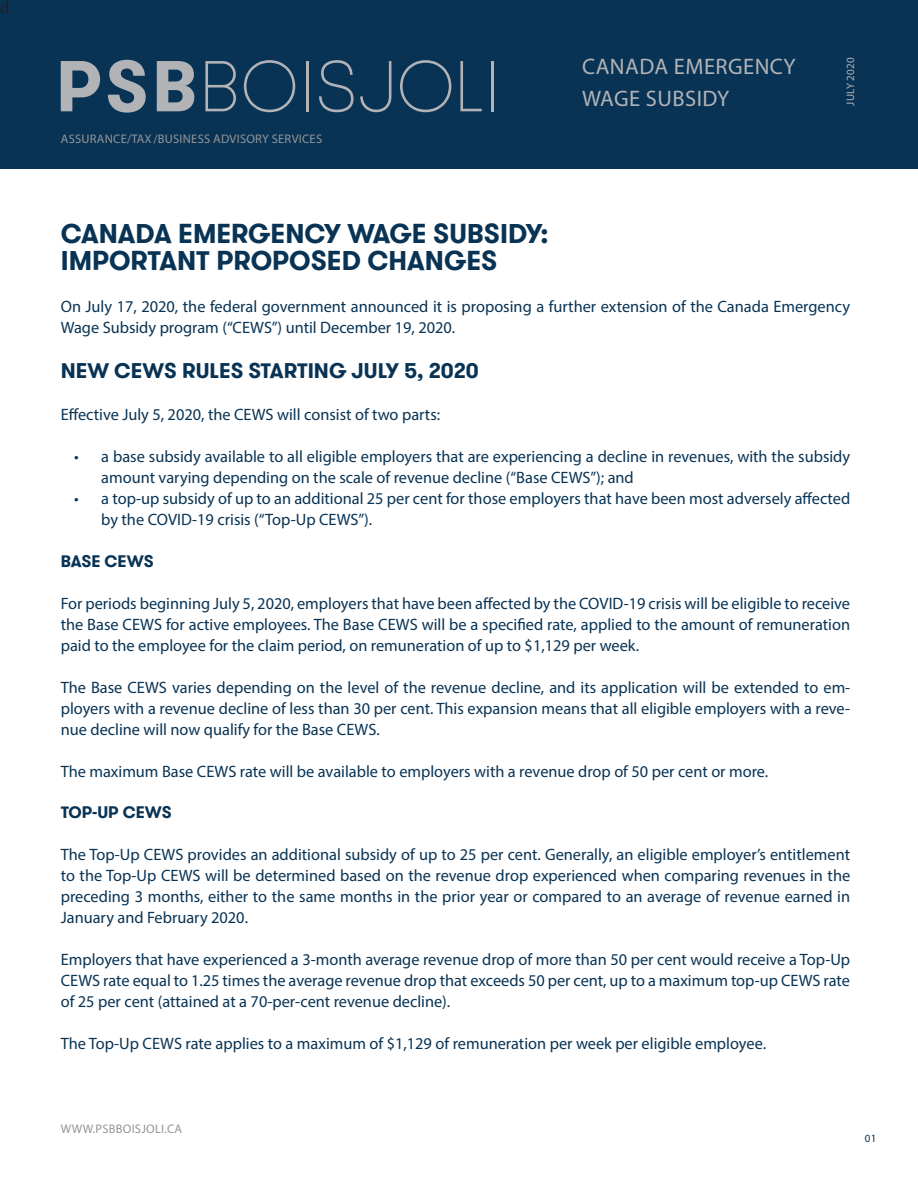
<style>
.page{position:relative;width:918px;height:1188px;background:#fff}
.page>*{position:absolute;margin:0;border:0;box-sizing:border-box;transform-origin:0 0}
.t1{font:700 27px/27px "GT Walsheim";color:#093354}
.t2{font:22.5px "Myriad Pro";letter-spacing:.02em;color:#b2b3b7}
.t3{font:700 21px "GT Walsheim";color:#093354}
.t4{font:18px "Minion Pro";color:#231f20}
.t5{font:16.5px/21px "Myriad Pro";color:#093354;text-align:justify}
.t6{font:700 16.5px "GT Walsheim";color:#093354}
.t7{font:12.45px "Myriad Pro";letter-spacing:.02em;color:#939598}
.t8{font:11.1px "Myriad Pro";letter-spacing:.02em;color:#b2b3b7}
.t9{font:11.1px "Myriad Pro";color:#093354}
</style>
<div class="page">
<div style="left:0;top:0;width:918px;height:168px;background:#093354"></div>
<svg style="left:61px;top:61px;width:39px;height:50px"></svg>
<svg style="left:108px;top:60px;width:38px;height:53px"></svg>
<svg style="left:157px;top:61px;width:37px;height:50px"></svg>
<svg style="left:205px;top:61px;width:31px;height:50px"></svg>
<svg style="left:244px;top:60px;width:51px;height:52px"></svg>
<hr style="left:306px;top:61px;width:2px;height:50px;background:#b2b3b7">
<svg style="left:319px;top:60px;width:35px;height:52px"></svg>
<svg style="left:360px;top:61px;width:31px;height:51px"></svg>
<svg style="left:400px;top:60px;width:51px;height:52px"></svg>
<svg style="left:460px;top:61px;width:22px;height:50px"></svg>
<hr style="left:491px;top:61px;width:3px;height:50px;background:#b2b3b7">
<p class="t4" style="left:0;top:-5px;width:11px">d</p>
<p class="t7" style="left:61px;top:132px;width:263px">ASSURANCE/TAX/BUSINESS ADVISORY SERVICES</p>
<p class="t2" style="left:582px;top:53px;width:215px">CANADA EMERGENCY</p>
<p class="t2" style="left:582px;top:85px;width:149px">WAGE SUBSIDY</p>
<p class="t8" style="left:843px;top:106px;width:50px;rotate:-90deg">JULY 2020</p>
<p class="t1" style="left:61px;top:221px;width:489px">CANADA EMERGENCY WAGE SUBSIDY:<br>IMPORTANT PROPOSED CHANGES</p>
<p class="t5" style="left:61px;top:296px;width:791px">On July 17, 2020, the federal government announced it is proposing a further extension of the Canada Emergency<br>Wage Subsidy program (“CEWS”) until December 19, 2020.</p>
<p class="t3" style="left:61px;top:357px;width:420px">NEW CEWS RULES STARTING JULY 5, 2020</p>
<p class="t5" style="left:61px;top:404px;width:381px">Effective July 5, 2020, the CEWS will consist of two parts:</p>
<p class="t5" style="left:101px;top:446px;width:750px;text-indent:-27px">• a base subsidy available to all eligible employers that are experiencing a decline in revenues, with the subsidy amount varying depending on the scale of revenue decline (“Base CEWS”); and</p>
<p class="t5" style="left:101px;top:488px;width:751px;text-indent:-27px">• a top-up subsidy of up to an additional 25 per cent for those employers that have been most adversely affected by the COVID-19 crisis (“Top-Up CEWS”).</p>
<p class="t6" style="left:61px;top:551px;width:95px">BASE CEWS</p>
<p class="t5" style="left:61px;top:593px;width:791px">For periods beginning July 5, 2020, employers that have been affected by the COVID-19 crisis will be eligible to receive the Base CEWS for active employees. The Base CEWS will be a specified rate, applied to the amount of remuneration paid to the employee for the claim period, on remuneration of up to $1,129 per week.</p>
<p class="t5" style="left:61px;top:677px;width:791px">The Base CEWS varies depending on the level of the revenue decline, and its application will be extended to em&shy;ployers with a revenue decline of less than 30 per cent. This expansion means that all eligible employers with a reve&shy;nue decline will now qualify for the Base CEWS.</p>
<p class="t5" style="left:61px;top:761px;width:709px">The maximum Base CEWS rate will be available to employers with a revenue drop of 50 per cent or more.</p>
<p class="t6" style="left:61px;top:802px;width:113px">TOP-UP CEWS</p>
<p class="t5" style="left:61px;top:844px;width:791px">The Top-Up CEWS provides an additional subsidy of up to 25 per cent. Generally, an eligible employer’s entitlement to the Top-Up CEWS will be determined based on the revenue drop experienced when comparing revenues in the preceding 3 months, either to the same months in the prior year or compared to an average of revenue earned in January and February 2020.</p>
<p class="t5" style="left:61px;top:949px;width:791px">Employers that have experienced a 3-month average revenue drop of more than 50 per cent would receive a Top-Up CEWS rate equal to 1.25 times the average revenue drop that exceeds 50 per cent, up to a maximum top-up CEWS rate of 25 per cent (attained at a 70‑per‑cent revenue decline).</p>
<p class="t5" style="left:61px;top:1033px;width:707px">The Top-Up CEWS rate applies to a maximum of $1,129 of remuneration per week per eligible employee.</p>
<p class="t7" style="left:61px;top:1122px;width:123px">WWW.PSBBOISJOLI.CA</p>
<p class="t9" style="left:865px;top:1131px;width:13px">01</p>
</div>
